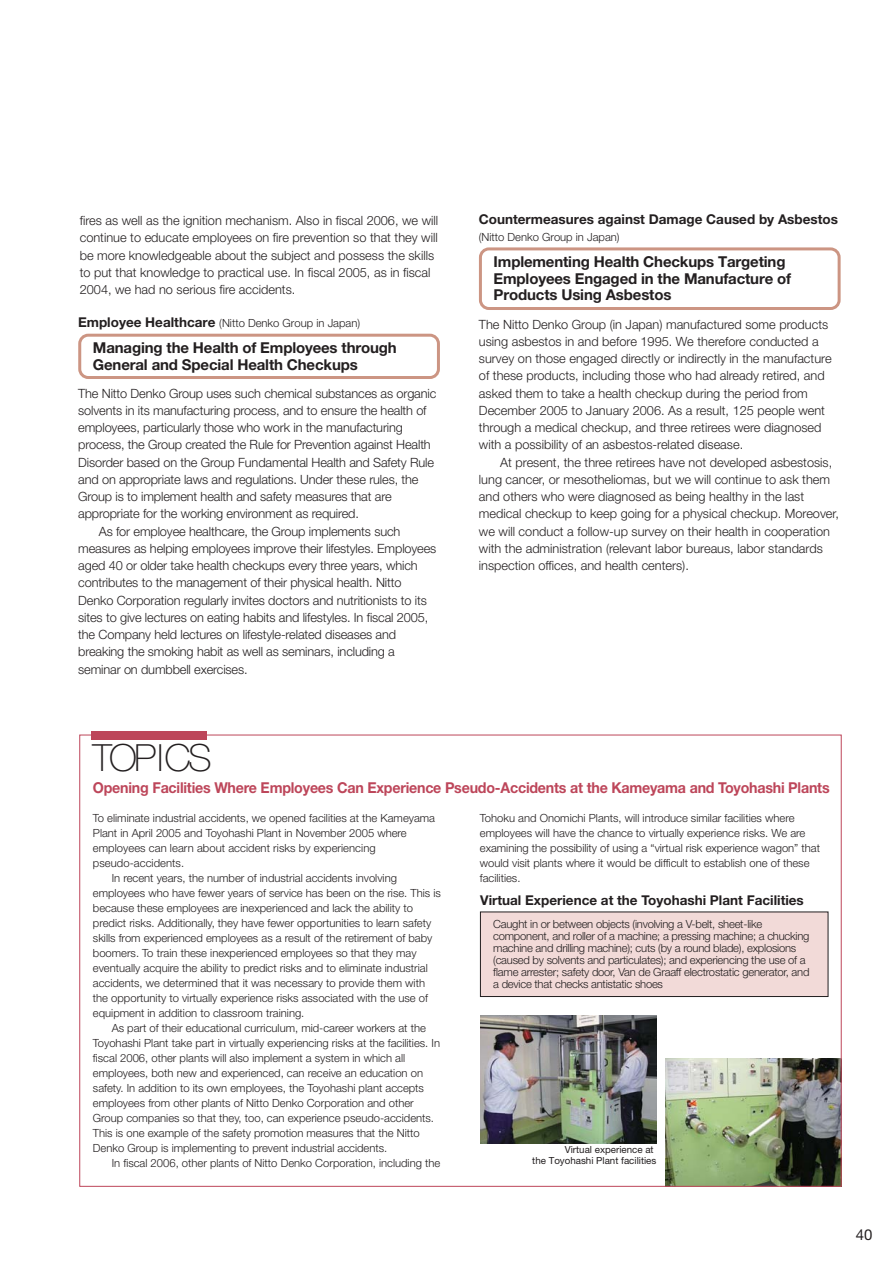
<style>
.page{position:relative;width:893px;height:1263px;background:#fff}
.page>*{position:absolute;margin:0;border:0;box-sizing:border-box;transform-origin:0 0}
.t1{font:100 37.5px "Helvetica Neue LT Std";letter-spacing:-.075em;color:#231f20}
.t2{font:700 15px/16.5px "Helvetica Neue LT Std";letter-spacing:-.01em;color:#231f20}
.t3{font:700 15px "Helvetica Neue LT Std";letter-spacing:-.015em;color:#bd465a;scale:.95 1}
.t4{font:15px "Helvetica Neue LT Std";color:#231f20}
.t5{font:700 13.5px "Helvetica Neue LT Std";color:#231f20}
.t6{font:300 12.75px/17.2px "Helvetica Neue LT Std";letter-spacing:-.01em;color:#231f20}
.t7{font:300 11.25px/15px "Helvetica Neue LT Std";color:#231f20}
.t8{font:300 11.25px/12px "Helvetica Neue LT Std";letter-spacing:-.02em;color:#231f20}
.t9{font:9.75px/10.5px "Helvetica Neue LT Std";color:#231f20;text-align:right}
.s1{font-weight:700;font-size:13.5px}
</style>
<div class="page">
<img style="left:480px;top:1015px;width:176px;height:128px">
<img style="left:665px;top:1059px;width:174px;height:125px">
<div style="left:92px;top:731px;width:115px;height:9px;background:#bd465a"></div>
<div style="left:480px;top:912px;width:348px;height:84px;background:#f2dad8"></div>
<div style="left:480px;top:912px;width:348px;height:85px;border:1px solid #231f20"></div>
<div style="left:78px;top:334px;width:362px;height:45px;border:3px solid #cc9583;border-radius:9px"></div>
<div style="left:479px;top:247px;width:362px;height:63px;border:3px solid #cc9583;border-radius:9px"></div>
<p class="t6" style="left:80px;top:213px;width:360px">fires as well as the ignition mechanism. Also in fiscal 2006, we will continue to educate employees on fire prevention so that they will be more knowledgeable about the subject and possess the skills to put that knowledge to practical use. In fiscal 2005, as in fiscal 2004, we had no serious fire accidents.</p>
<p class="t7" style="left:78px;top:317px;width:284px"><span class="s1">Employee Healthcare</span> (Nitto Denko Group in Japan)</p>
<p class="t2" style="left:93px;top:341px;width:305px">Managing the Health of Employees through<br>General and Special Health Checkups</p>
<p class="t6" style="left:78px;top:386px;width:360px">The Nitto Denko Group uses such chemical substances as organic</p>
<p class="t6" style="left:78px;top:403px;width:350px">solvents in its manufacturing process, and to ensure the health of</p>
<p class="t6" style="left:78px;top:420px;width:326px">employees, particularly those who work in the manufacturing</p>
<p class="t6" style="left:78px;top:438px;width:354px">process, the Group created the Rule for Prevention against Health</p>
<p class="t6" style="left:78px;top:455px;width:357px">Disorder based on the Group Fundamental Health and Safety Rule</p>
<p class="t6" style="left:78px;top:472px;width:342px">and on appropriate laws and regulations. Under these rules, the</p>
<p class="t6" style="left:78px;top:489px;width:315px">Group is to implement health and safety measures that are</p>
<p class="t6" style="left:78px;top:507px;width:282px">appropriate for the working environment as required.</p>
<p class="t6" style="left:99px;top:524px;width:303px">As for employee healthcare, the Group implements such</p>
<p class="t6" style="left:78px;top:541px;width:360px">measures as helping employees improve their lifestyles. Employees</p>
<p class="t6" style="left:78px;top:558px;width:341px">aged 40 or older take health checkups every three years, which</p>
<p class="t6" style="left:78px;top:576px;width:325px">contributes to the management of their physical health. Nitto</p>
<p class="t6" style="left:78px;top:593px;width:350px">Denko Corporation regularly invites doctors and nutritionists to its</p>
<p class="t6" style="left:78px;top:610px;width:351px">sites to give lectures on eating habits and lifestyles. In fiscal 2005,</p>
<p class="t6" style="left:78px;top:627px;width:319px">the Company held lectures on lifestyle-related diseases and</p>
<p class="t6" style="left:78px;top:645px;width:318px">breaking the smoking habit as well as seminars, including a</p>
<p class="t6" style="left:78px;top:662px;width:171px">seminar on dumbbell exercises.</p>
<p class="t5" style="left:479px;top:214px;width:361px">Countermeasures against Damage Caused by Asbestos</p>
<p class="t7" style="left:479px;top:231px;width:142px">(Nitto Denko Group in Japan)</p>
<p class="t2" style="left:494px;top:255px;width:299px">Implementing Health Checkups Targeting<br>Employees Engaged in the Manufacture of<br>Products Using Asbestos</p>
<p class="t6" style="left:479px;top:317px;width:354px">The Nitto Denko Group (in Japan) manufactured some products using asbestos in and before 1995. We therefore conducted a survey on those engaged directly or indirectly in the manufacture of these products, including those who had already retired, and asked them to take a health checkup during the period from December 2005 to January 2006. As a result, 125 people went through a medical checkup, and three retirees were diagnosed with a possibility of an asbestos-related disease.</p>
<p class="t6" style="left:479px;top:455px;width:361px;text-indent:21px">At present, the three retirees have not developed asbestosis, lung cancer, or mesotheliomas, but we will continue to ask them and others who were diagnosed as being healthy in the last medical checkup to keep going for a physical checkup. Moreover, we will conduct a follow-up survey on their health in cooperation with the administration (relevant labor bureaus, labor standards inspection offices, and health centers).</p>
<h1 class="t1" style="left:92px;top:736px;width:121px">TOPICS</h1>
<p class="t3" style="left:93px;top:782px;width:777px">Opening Facilities Where Employees Can Experience Pseudo-Accidents at the Kameyama and Toyohashi Plants</p>
<p class="t7" style="left:93px;top:811px;width:344px">To eliminate industrial accidents, we opened facilities at the Kameyama</p>
<p class="t7" style="left:93px;top:826px;width:315px">Plant in April 2005 and Toyohashi Plant in November 2005 where</p>
<p class="t7" style="left:93px;top:841px;width:284px">employees can learn about accident risks by experiencing</p>
<p class="t7" style="left:93px;top:856px;width:93px">pseudo-accidents.</p>
<p class="t7" style="left:112px;top:871px;width:287px">In recent years, the number of industrial accidents involving</p>
<p class="t7" style="left:93px;top:886px;width:350px">employees who have fewer years of service has been on the rise. This is</p>
<p class="t7" style="left:93px;top:901px;width:322px">because these employees are inexperienced and lack the ability to</p>
<p class="t7" style="left:93px;top:916px;width:340px">predict risks. Additionally, they have fewer opportunities to learn safety</p>
<p class="t7" style="left:93px;top:931px;width:341px">skills from experienced employees as a result of the retirement of baby</p>
<p class="t7" style="left:93px;top:946px;width:325px">boomers. To train these inexperienced employees so that they may</p>
<p class="t7" style="left:93px;top:961px;width:336px">eventually acquire the ability to predict risks and to eliminate industrial</p>
<p class="t7" style="left:93px;top:976px;width:334px">accidents, we determined that it was necessary to provide them with</p>
<p class="t7" style="left:93px;top:991px;width:337px">the opportunity to virtually experience risks associated with the use of</p>
<p class="t7" style="left:93px;top:1006px;width:213px">equipment in addition to classroom training.</p>
<p class="t7" style="left:112px;top:1021px;width:316px">As part of their educational curriculum, mid-career workers at the</p>
<p class="t7" style="left:93px;top:1036px;width:349px">Toyohashi Plant take part in virtually experiencing risks at the facilities. In</p>
<p class="t7" style="left:93px;top:1051px;width:314px">fiscal 2006, other plants will also implement a system in which all</p>
<p class="t7" style="left:93px;top:1066px;width:332px">employees, both new and experienced, can receive an education on</p>
<p class="t7" style="left:93px;top:1081px;width:333px">safety. In addition to its own employees, the Toyohashi plant accepts</p>
<p class="t7" style="left:93px;top:1096px;width:322px">employees from other plants of Nitto Denko Corporation and other</p>
<p class="t7" style="left:93px;top:1111px;width:343px">Group companies so that they, too, can experience pseudo-accidents.</p>
<p class="t7" style="left:93px;top:1126px;width:328px">This is one example of the safety promotion measures that the Nitto</p>
<p class="t7" style="left:93px;top:1141px;width:296px">Denko Group is implementing to prevent industrial accidents.</p>
<p class="t7" style="left:112px;top:1156px;width:330px">In fiscal 2006, other plants of Nitto Denko Corporation, including the</p>
<p class="t7" style="left:480px;top:811px;width:342px">Tohoku and Onomichi Plants, will introduce similar facilities where employees will have the chance to virtually experience risks. We are examining the possibility of using a “virtual risk experience wagon” that would visit plants where it would be difficult to establish one of these facilities.</p>
<p class="t5" style="left:480px;top:895px;width:325px">Virtual Experience at the Toyohashi Plant Facilities</p>
<p class="t8" style="left:493px;top:919px;width:318px">Caught in or between objects (involving a V-belt, sheet-like component, and roller of a machine; a pressing machine; a chucking machine and drilling machine); cuts (by a round blade), explosions (caused by solvents and particulates); and experiencing the use of a flame arrester; safety door, Van de Graaff electrostatic generator, and a device that checks antistatic shoes</p>
<p class="t9" style="left:532px;top:1145px;width:126px">Virtual experience at<br>the Toyohashi Plant facilities</p>
<p class="t4" style="left:856px;top:1226px;width:18px">40</p>
</div>
